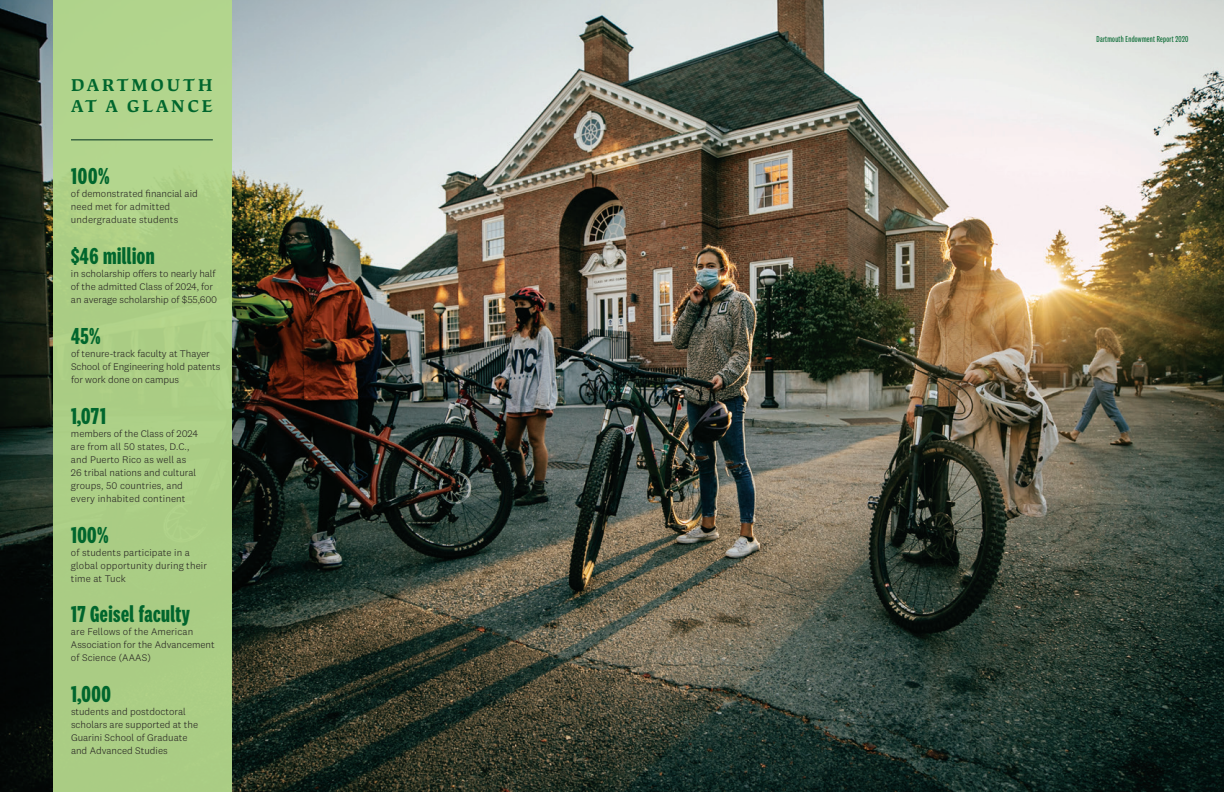
<style>
.page{position:relative;width:1224px;height:792px;background:#fff}
.page>*{position:absolute;margin:0;border:0;box-sizing:border-box;transform-origin:0 0}
.t1{font:700 24px "National 2 Compressed";letter-spacing:.02em;color:#00662d}
.t2{font:700 18px/21.6px "Dartmouth Ruzicka";letter-spacing:.15em;color:#00662d}
.t3{font:300 10px/13px "National 2";color:#231f20}
.t4{font:9px "National 2 Compressed";letter-spacing:.03em;color:#00662d}
</style>
<div class="page">
<img style="left:0;top:0;width:1224px;height:792px">
<div style="left:53px;top:0;width:179px;height:792px;background:#abce85"></div>
<hr style="left:71px;top:139px;width:142px;height:1px;background:#003120">
<h2 class="t2" style="left:71px;top:74px;width:143px">DARTMOUTH<br>AT A GLANCE</h2>
<h1 class="t1" style="left:71px;top:164px;width:40px">100%</h1>
<p class="t3" style="left:71px;top:187px;width:128px">of demonstrated financial aid need met for admitted undergraduate students</p>
<h1 class="t1" style="left:71px;top:243px;width:85px">$46 million</h1>
<p class="t3" style="left:71px;top:267px;width:148px">in scholarship offers to nearly half of the admitted Class of 2024, for an average scholarship of $55,600</p>
<h1 class="t1" style="left:71px;top:323px;width:31px">45%</h1>
<p class="t3" style="left:71px;top:347px;width:151px">of tenure-track faculty at Thayer<br>School of Engineering hold patents for work done on campus</p>
<h1 class="t1" style="left:71px;top:403px;width:37px">1,071</h1>
<p class="t3" style="left:71px;top:427px;width:129px">members of the Class of 2024 are from all 50 states, D.C., and Puerto Rico as well as<br>26 tribal nations and cultural groups, 50 countries, and every inhabited continent</p>
<h1 class="t1" style="left:71px;top:522px;width:39px">100%</h1>
<p class="t3" style="left:71px;top:546px;width:137px">of students participate in a global opportunity during their time at Tuck</p>
<h1 class="t1" style="left:71px;top:602px;width:120px">17 Geisel faculty</h1>
<p class="t3" style="left:71px;top:625px;width:145px">are Fellows of the American<br>Association for the Advancement of Science (AAAS)</p>
<h1 class="t1" style="left:71px;top:681px;width:41px">1,000</h1>
<p class="t3" style="left:71px;top:705px;width:129px">students and postdoctoral scholars are supported at the<br>Guarini School of Graduate and Advanced Studies</p>
<p class="t4" style="left:1097px;top:34px;width:93px">Dartmouth Endowment Report 2020</p>
</div>
